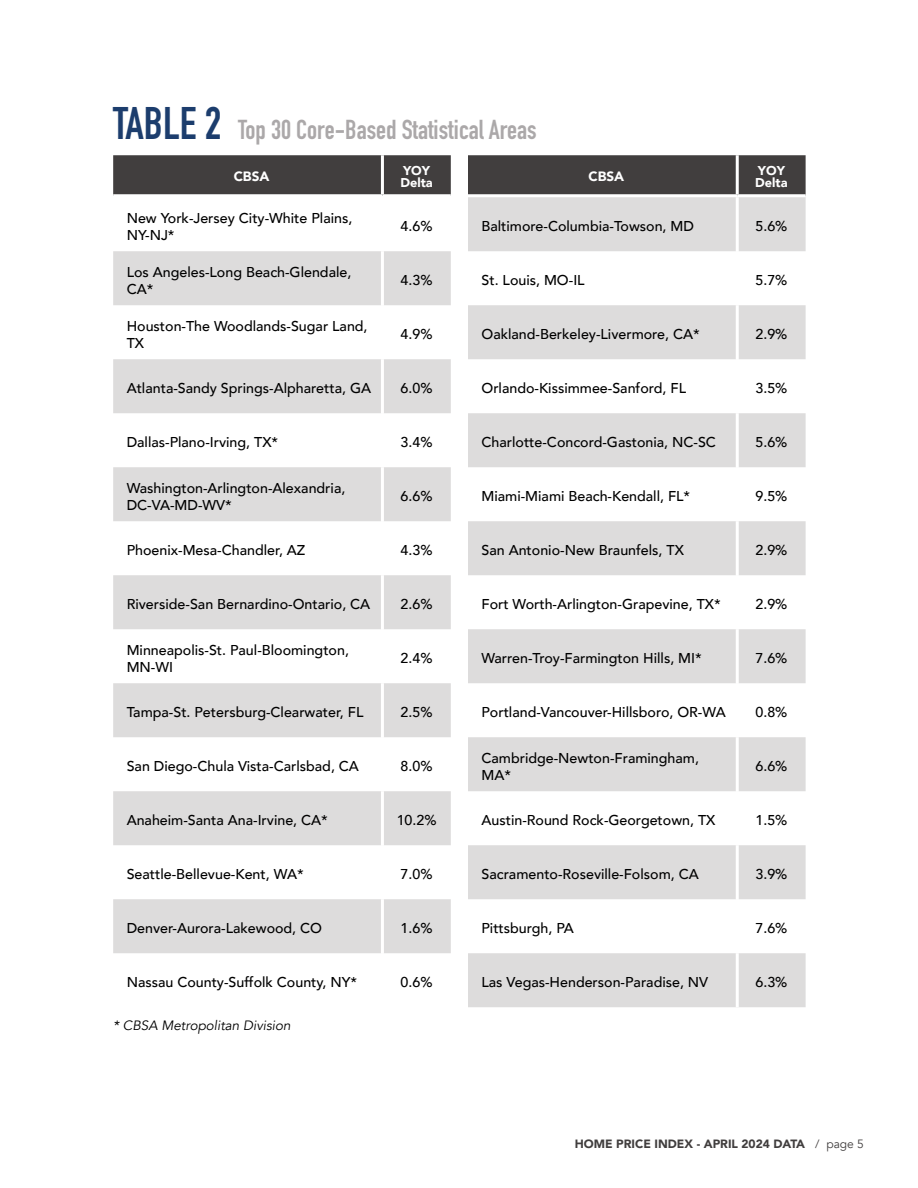
<style>
.page{position:relative;width:918px;height:1188px;background:#fff}
.page>*{position:absolute;margin:0;border:0;box-sizing:border-box;transform-origin:0 0}
.t1{font:700 27px "DIN Condensed";color:#aba8a9}
.t2{font:500 14.25px/17.2px "Avenir";color:#000}
.t3{font:italic 13.5px "Avenir";color:#000}
.t4{font:900 13.5px "Avenir";color:#fff}
.t5{font:900 12.75px/12px "Avenir";color:#fff}
.t6{font:900 12px "Avenir";color:#413e3e}
.s1{font-size:45px;color:#1c3d6d}
.s2{font-weight:400}
</style>
<div class="page">
<div style="left:113px;top:155px;width:338px;height:39px;background:#413e3e"></div>
<svg style="left:113px;top:251px;width:268px;height:702px;fill:#dddcdc"></svg>
<svg style="left:384px;top:251px;width:67px;height:702px;fill:#dddcdc"></svg>
<hr style="left:381px;top:155px;width:3px;height:39px;background:#fff">
<svg style="left:468px;top:845px;width:268px;height:162px;fill:#dddcdc"></svg>
<svg style="left:468px;top:155px;width:338px;height:636px"></svg>
<svg style="left:739px;top:845px;width:67px;height:162px"></svg>
<hr style="left:736px;top:197px;width:3px;height:54px;background:#fff">
<hr style="left:736px;top:251px;width:3px;height:54px;background:#fff">
<hr style="left:736px;top:305px;width:3px;height:54px;background:#fff">
<hr style="left:736px;top:359px;width:3px;height:54px;background:#fff">
<hr style="left:736px;top:413px;width:3px;height:54px;background:#fff">
<hr style="left:736px;top:467px;width:3px;height:54px;background:#fff">
<hr style="left:736px;top:521px;width:3px;height:54px;background:#fff">
<hr style="left:736px;top:575px;width:3px;height:54px;background:#fff">
<hr style="left:736px;top:629px;width:3px;height:54px;background:#fff">
<hr style="left:736px;top:683px;width:3px;height:54px;background:#fff">
<hr style="left:736px;top:737px;width:3px;height:54px;background:#fff">
<hr style="left:468px;top:194px;width:269px;height:3px;background:#fff">
<hr style="left:737px;top:194px;width:69px;height:3px;background:#fff">
<hr style="left:736px;top:155px;width:3px;height:39px;background:#fff">
<h1 class="t1" style="left:113px;top:112px;width:425px"><span class="s1">TABLE 2</span> Top 30 Core-Based Statistical Areas</h1>
<p class="t4" style="left:234px;top:165px;width:37px">CBSA</p>
<p class="t5" style="left:400px;top:164px;width:34px">YOY<br>Delta</p>
<p class="t2" style="left:127px;top:208px;width:227px">New York-Jersey City-White Plains,<br>NY-NJ*</p>
<p class="t2" style="left:401px;top:217px;width:33px">4.6%</p>
<p class="t2" style="left:127px;top:262px;width:226px">Los Angeles-Long Beach-Glendale,<br>CA*</p>
<p class="t2" style="left:401px;top:271px;width:33px">4.3%</p>
<p class="t2" style="left:127px;top:316px;width:242px">Houston-The Woodlands-Sugar Land,<br>TX</p>
<p class="t2" style="left:401px;top:325px;width:33px">4.9%</p>
<p class="t2" style="left:127px;top:379px;width:246px">Atlanta-Sandy Springs-Alpharetta, GA</p>
<p class="t2" style="left:401px;top:379px;width:33px">6.0%</p>
<p class="t2" style="left:127px;top:433px;width:153px">Dallas-Plano-Irving, TX*</p>
<p class="t2" style="left:401px;top:433px;width:33px">3.4%</p>
<p class="t2" style="left:127px;top:478px;width:220px">Washington-Arlington-Alexandria,<br>DC-VA-MD-WV*</p>
<p class="t2" style="left:401px;top:487px;width:33px">6.6%</p>
<p class="t2" style="left:127px;top:541px;width:180px">Phoenix-Mesa-Chandler, AZ</p>
<p class="t2" style="left:401px;top:541px;width:33px">4.3%</p>
<p class="t2" style="left:127px;top:595px;width:245px">Riverside-San Bernardino-Ontario, CA</p>
<p class="t2" style="left:401px;top:595px;width:33px">2.6%</p>
<p class="t2" style="left:127px;top:640px;width:224px">Minneapolis-St. Paul-Bloomington,<br>MN-WI</p>
<p class="t2" style="left:401px;top:649px;width:33px">2.4%</p>
<p class="t2" style="left:127px;top:703px;width:238px">Tampa-St. Petersburg-Clearwater, FL</p>
<p class="t2" style="left:401px;top:703px;width:33px">2.5%</p>
<p class="t2" style="left:127px;top:757px;width:234px">San Diego-Chula Vista-Carlsbad, CA</p>
<p class="t2" style="left:401px;top:757px;width:33px">8.0%</p>
<p class="t2" style="left:127px;top:811px;width:203px">Anaheim-Santa Ana-Irvine, CA*</p>
<p class="t2" style="left:397px;top:811px;width:41px">10.2%</p>
<p class="t2" style="left:127px;top:865px;width:179px">Seattle-Bellevue-Kent, WA*</p>
<p class="t2" style="left:401px;top:865px;width:33px">7.0%</p>
<p class="t2" style="left:127px;top:919px;width:197px">Denver-Aurora-Lakewood, CO</p>
<p class="t2" style="left:401px;top:919px;width:33px">1.6%</p>
<p class="t2" style="left:127px;top:973px;width:232px">Nassau County-Suffolk County, NY*</p>
<p class="t2" style="left:401px;top:973px;width:33px">0.6%</p>
<p class="t3" style="left:113px;top:1018px;width:179px">* CBSA Metropolitan Division</p>
<p class="t4" style="left:589px;top:165px;width:37px">CBSA</p>
<p class="t5" style="left:755px;top:164px;width:34px">YOY<br>Delta</p>
<p class="t2" style="left:482px;top:217px;width:214px">Baltimore-Columbia-Towson, MD</p>
<p class="t2" style="left:755px;top:217px;width:33px">5.6%</p>
<p class="t2" style="left:482px;top:271px;width:105px">St. Louis, MO-IL</p>
<p class="t2" style="left:755px;top:271px;width:33px">5.7%</p>
<p class="t2" style="left:482px;top:325px;width:220px">Oakland-Berkeley-Livermore, CA*</p>
<p class="t2" style="left:755px;top:325px;width:33px">2.9%</p>
<p class="t2" style="left:482px;top:379px;width:206px">Orlando-Kissimmee-Sanford, FL</p>
<p class="t2" style="left:755px;top:379px;width:33px">3.5%</p>
<p class="t2" style="left:482px;top:433px;width:236px">Charlotte-Concord-Gastonia, NC-SC</p>
<p class="t2" style="left:755px;top:433px;width:33px">5.6%</p>
<p class="t2" style="left:482px;top:487px;width:210px">Miami-Miami Beach-Kendall, FL*</p>
<p class="t2" style="left:755px;top:487px;width:33px">9.5%</p>
<p class="t2" style="left:482px;top:541px;width:204px">San Antonio-New Braunfels, TX</p>
<p class="t2" style="left:755px;top:541px;width:33px">2.9%</p>
<p class="t2" style="left:482px;top:595px;width:241px">Fort Worth-Arlington-Grapevine, TX*</p>
<p class="t2" style="left:755px;top:595px;width:33px">2.9%</p>
<p class="t2" style="left:482px;top:649px;width:222px">Warren-Troy-Farmington Hills, MI*</p>
<p class="t2" style="left:755px;top:649px;width:33px">7.6%</p>
<p class="t2" style="left:482px;top:703px;width:246px">Portland-Vancouver-Hillsboro, OR-WA</p>
<p class="t2" style="left:755px;top:703px;width:33px">0.8%</p>
<p class="t2" style="left:482px;top:748px;width:219px">Cambridge-Newton-Framingham,<br>MA*</p>
<p class="t2" style="left:755px;top:757px;width:33px">6.6%</p>
<p class="t2" style="left:482px;top:811px;width:235px">Austin-Round Rock-Georgetown, TX</p>
<p class="t2" style="left:755px;top:811px;width:33px">1.5%</p>
<p class="t2" style="left:482px;top:865px;width:219px">Sacramento-Roseville-Folsom, CA</p>
<p class="t2" style="left:755px;top:865px;width:33px">3.9%</p>
<p class="t2" style="left:482px;top:919px;width:94px">Pittsburgh, PA</p>
<p class="t2" style="left:755px;top:919px;width:33px">7.6%</p>
<p class="t2" style="left:482px;top:973px;width:228px">Las Vegas-Henderson-Paradise, NV</p>
<p class="t2" style="left:755px;top:973px;width:33px">6.3%</p>
<p class="t6" style="left:575px;top:1133px;width:291px">HOME PRICE INDEX - APRIL 2024 DATA <span class="s2">/ page 5</span></p>
</div>
